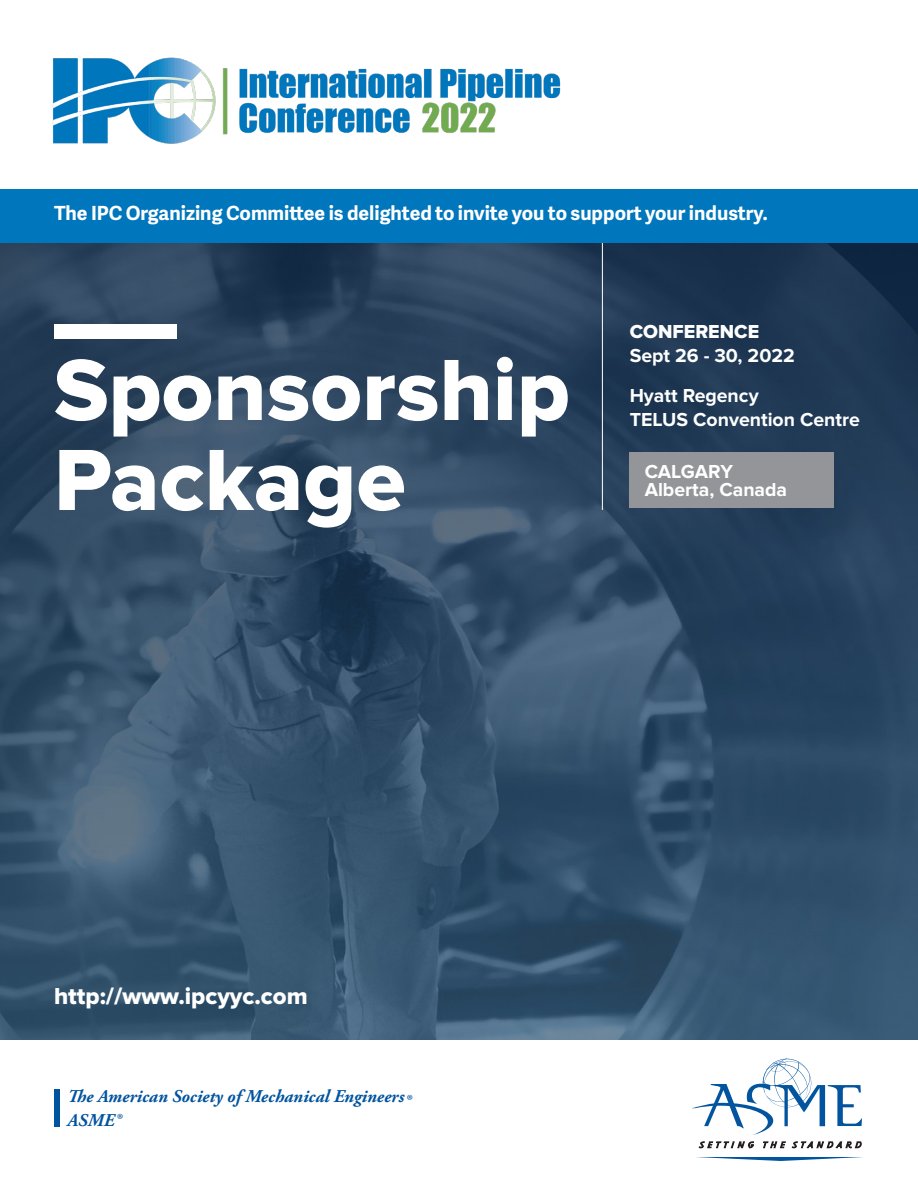
<style>
.page{position:relative;width:918px;height:1188px;background:#fff}
.page>*{position:absolute;margin:0;border:0;box-sizing:border-box;transform-origin:0 0}
.t1{font:90px "Proxima Nova Extrabld";color:#fff}
.t2{font:24px "Proxima Nova Extrabld";color:#fff}
.t3{font:700 19.5px "Adelle Sans";color:#fff}
.t4{font:700 19.5px "Proxima Nova";color:#fff}
.t5{font:19.5px "Proxima Nova Extrabld";color:#fff}
.t6{font:italic 700 18px/24px "Adobe Garamond Pro";color:#00539f}
</style>
<div class="page">
<img style="left:0;top:243px;width:918px;height:797px">
<div style="left:0;top:189px;width:918px;height:54px;background:#0076bc"></div>
<hr style="left:602px;top:243px;width:1px;height:267px;background:#fff">
<div style="left:630px;top:453px;width:204px;height:55px;background:#939598"></div>
<div style="left:54px;top:324px;width:122px;height:14px;background:#fff"></div>
<svg style="left:699px;top:1142px;width:55px;height:6px"></svg>
<svg style="left:763px;top:1142px;width:23px;height:6px"></svg>
<svg style="left:792px;top:1142px;width:70px;height:7px"></svg>
<svg style="left:696px;top:1157px;width:167px;height:4px"></svg>
<svg style="left:692px;top:1058px;width:170px;height:77px"></svg>
<img style="left:52px;top:57px;width:509px;height:87px">
<div style="left:54px;top:1089px;width:5px;height:37px;background:#00539f"></div>
<p class="t3" style="left:54px;top:199px;width:715px">The IPC Organizing Committee is delighted to invite you to support your industry.</p>
<p class="t1" style="left:54px;top:338px;width:517px">Sponsorship</p>
<p class="t1" style="left:54px;top:428px;width:353px">Package</p>
<p class="t5" style="left:630px;top:321px;width:131px">CONFERENCE</p>
<p class="t4" style="left:630px;top:344px;width:167px">Sept 26 - 30, 2022</p>
<p class="t4" style="left:630px;top:385px;width:130px">Hyatt Regency</p>
<p class="t4" style="left:630px;top:408px;width:232px">TELUS Convention Centre</p>
<p class="t4" style="left:645px;top:460px;width:90px">CALGARY</p>
<p class="t4" style="left:645px;top:479px;width:144px">Alberta, Canada</p>
<p class="t2" style="left:54px;top:983px;width:255px">http://www.ipcyyc.com</p>
<p class="t6" style="left:68px;top:1085px;width:345px">The American Society of Mechanical Engineers®<br>ASME®</p>
</div>
